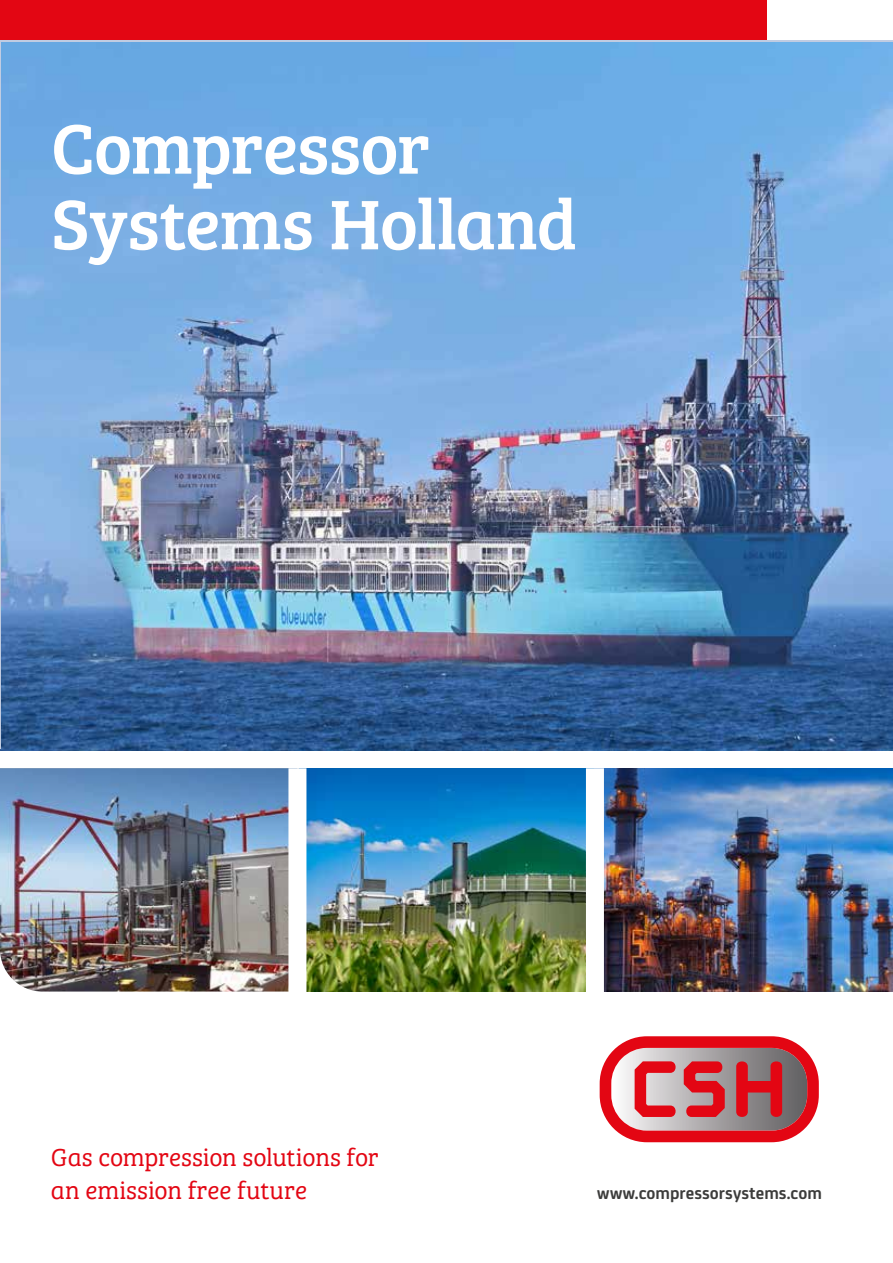
<style>
.page{position:relative;width:893px;height:1263px;background:#fff}
.page>*{position:absolute;margin:0;border:0;box-sizing:border-box;transform-origin:0 0}
.t1{font:72.45px/75.6px "Bree Serif";letter-spacing:-.01em;color:#fff}
.t2{font:25.5px/33px "Bree Serif Lt";letter-spacing:-.005em;color:#e30613}
.t3{font:700 18px "FS Joey";color:#3c3c3b}
</style>
<div class="page">
<img style="left:0;top:42px;width:893px;height:709px">
<hr style="left:0;top:40px;width:1px;height:708px;background:#c0cce2">
<div style="left:0;top:0;width:766px;height:40px;background:#e30613"></div>
<img style="left:0;top:853px;width:288px;height:138px">
<img style="left:306px;top:853px;width:280px;height:138px">
<img style="left:604px;top:853px;width:289px;height:138px">
<img style="left:0;top:768px;width:1px;height:181px">
<img style="left:0;top:768px;width:893px;height:85px">
<div style="left:288px;top:768px;width:18px;height:270px;background:#fff"></div>
<div style="left:586px;top:768px;width:18px;height:270px;background:#fff"></div>
<svg style="left:600px;top:1036px;width:219px;height:106px;background:#cb686e"></svg>
<h1 class="t1" style="left:51px;top:107px;width:528px">Compressor<br>Systems Holland</h1>
<p class="t2" style="left:51px;top:1139px;width:329px">Gas compression solutions for an emission free future</p>
<p class="t3" style="left:597px;top:1179px;width:226px">www.compressorsystems.com</p>
</div>
